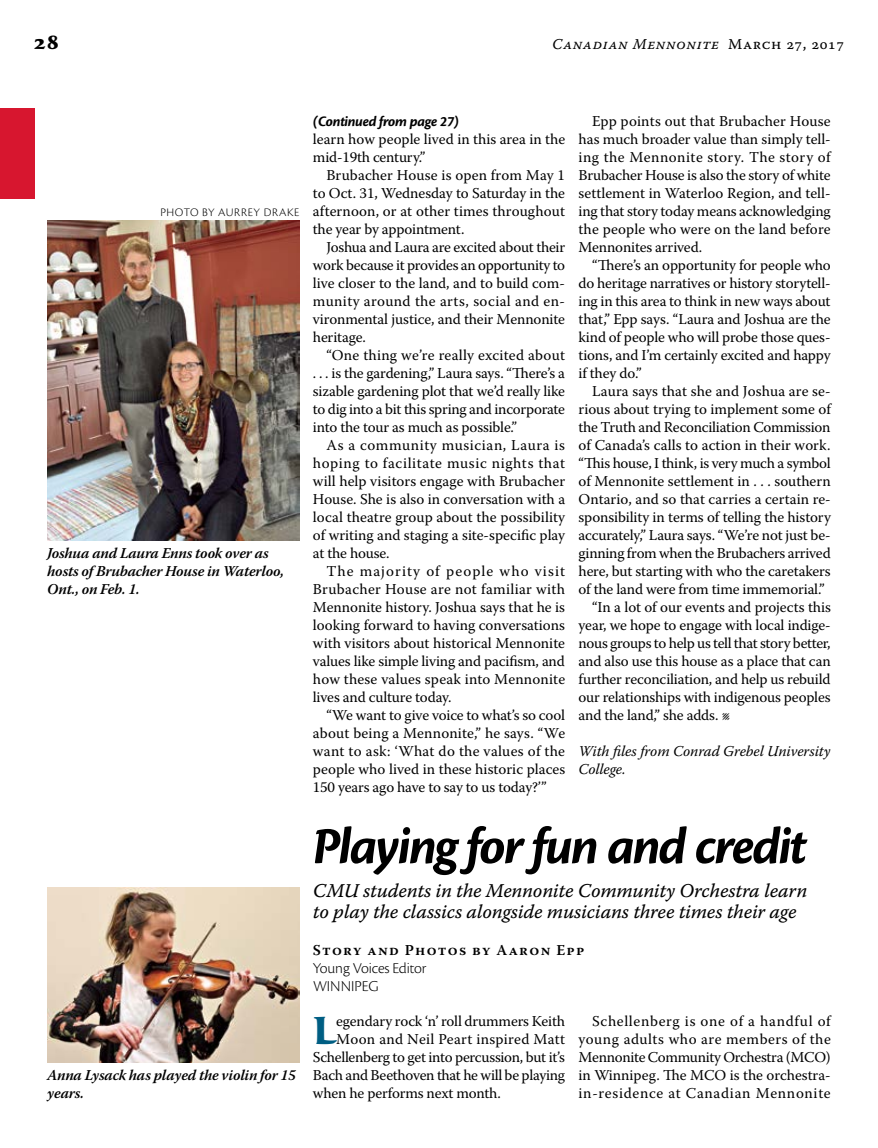
<style>
.page{position:relative;width:878px;height:1148px;background:#fff}
.page>*{position:absolute;margin:0;border:0;box-sizing:border-box;transform-origin:0 0}
.t1{font:italic 700 54px "Cronos Pro";letter-spacing:-.035em;color:#000}
.t2{font:700 40.65px "Sava Pro";color:#005e83}
.t3{font:700 21px "Sava Pro";color:#000}
.t4{font:19.5px/21px "Warnock Pro It Capt";letter-spacing:-.015em;color:#000}
.t5{font:300 15.75px/18px "Cronos Pro";letter-spacing:-.01em;color:#000}
.t6{font:15px/18px "Warnock Pro";letter-spacing:-.01em;color:#000;text-align:justify}
.t7{font:italic 600 15px/18px "Warnock Pro";letter-spacing:-.015em;color:#000}
.t8{font:italic 15px/18px "Warnock Pro";letter-spacing:-.005em;color:#000}
.t9{font:15px "Warnock Pro";letter-spacing:.01em;color:#000}
.t10{font:15px "Warnock Pro It Capt";letter-spacing:.035em;color:#000}
.t11{font:15px "Warnock Pro";letter-spacing:.02em;color:#000}
.t12{font:600 15px "Warnock Pro";letter-spacing:.09em;color:#000}
.t13{font:italic 700 15px "Cronos Pro";letter-spacing:-.02em;color:#000}
.t14{font:300 12px "Cronos Pro";letter-spacing:.05em;color:#000}
.s1{font-family:"Warnock Pro Capt"}
</style>
<div class="page">
<div style="left:0;top:108px;width:34px;height:90px;background:#d7162f"></div>
<img style="left:47px;top:887px;width:252px;height:175px">
<img style="left:47px;top:220px;width:252px;height:320px">
<h3 class="t3" style="left:34px;top:28px;width:27px">28</h3>
<p class="t10" style="left:552px;top:35px;width:293px">Canadian Mennonite <span class="s1">March 27, 2017</span></p>
<p class="t14" style="left:160px;top:205px;width:140px">PHOTO BY AURREY DRAKE</p>
<p class="t7" style="left:47px;top:544px;width:238px">Joshua and Laura Enns took over as hosts of Brubacher House in Waterloo,<br>Ont., on Feb. 1.</p>
<p class="t7" style="left:47px;top:1066px;width:250px">Anna Lysack has played the violin for 15 years.</p>
<p class="t13" style="left:313px;top:113px;width:148px">(Continued from page 27)</p>
<p class="t6" style="left:313px;top:130px;width:254px">learn how people lived in this area in the mid-19th century.”</p>
<p class="t6" style="left:313px;top:166px;width:253px;text-indent:14px">Brubacher House is open from May 1 to Oct. 31, Wednesday to Saturday in the afternoon, or at other times throughout the year by appointment.</p>
<p class="t6" style="left:313px;top:238px;width:254px;text-indent:14px">Joshua and Laura are excited about their work because it provides an opportunity to live closer to the land, and to build com&shy;munity around the arts, social and en&shy;vironmental justice, and their Mennonite heritage.</p>
<p class="t6" style="left:313px;top:346px;width:254px;text-indent:14px">“One thing we’re really excited about . . . is the gardening,” Laura says. “There’s a sizable gardening plot that we’d really like to dig into a bit this spring and incorporate into the tour as much as possible.”</p>
<p class="t6" style="left:313px;top:436px;width:254px;text-indent:14px">As a community musician, Laura is hoping to facilitate music nights that will help visitors engage with Brubacher House. She is also in conversation with a local theatre group about the possibility of writing and staging a site-specific play at the house.</p>
<p class="t6" style="left:313px;top:562px;width:254px;text-indent:14px">The majority of people who visit Brubacher House are not familiar with Mennonite history. Joshua says that he is looking forward to having conversations with visitors about historical Mennonite values like simple living and pacifism, and how these values speak into Mennonite lives and culture today.</p>
<p class="t6" style="left:313px;top:706px;width:254px;text-indent:14px">“We want to give voice to what’s so cool about being a Mennonite,” he says. “We want to ask: ‘What do the values of the people who lived in these historic places 150 years ago have to say to us today?’”</p>
<p class="t6" style="left:578px;top:112px;width:254px;text-indent:14px">Epp points out that Brubacher House has much broader value than simply tell&shy;ing the Mennonite story. The story of Brubacher House is also the story of white settlement in Waterloo Region, and tell&shy;ing that story today means acknowledging the people who were on the land before Mennonites arrived.</p>
<p class="t6" style="left:578px;top:256px;width:254px;text-indent:14px">“There’s an opportunity for people who do heritage narratives or history storytell&shy;ing in this area to think in new ways about that,” Epp says. “Laura and Joshua are the kind of people who will probe those ques&shy;tions, and I’m certainly excited and happy if they do.”</p>
<p class="t9" style="left:592px;top:382px;width:240px">Laura says that she and Joshua are se-</p>
<p class="t6" style="left:578px;top:400px;width:254px">rious about trying to implement some of</p>
<p class="t6" style="left:578px;top:418px;width:253px">the Truth and Reconciliation Commission</p>
<p class="t6" style="left:578px;top:436px;width:253px">of Canada’s calls to action in their work.</p>
<p class="t6" style="left:578px;top:454px;width:254px">“This house, I think, is very much a symbol</p>
<p class="t6" style="left:578px;top:472px;width:254px">of Mennonite settlement in . . . southern</p>
<p class="t6" style="left:578px;top:490px;width:254px">Ontario, and so that carries a certain re-</p>
<p class="t6" style="left:578px;top:508px;width:254px">sponsibility in terms of telling the history</p>
<p class="t6" style="left:578px;top:526px;width:253px">accurately,” Laura says. “We’re not just be-</p>
<p class="t6" style="left:578px;top:544px;width:254px">ginning from when the Brubachers arrived</p>
<p class="t6" style="left:578px;top:562px;width:253px">here, but starting with who the caretakers</p>
<p class="t6" style="left:578px;top:580px;width:247px">of the land were from time immemorial.”</p>
<p class="t6" style="left:592px;top:598px;width:240px">“In a lot of our events and projects this</p>
<p class="t6" style="left:578px;top:616px;width:253px">year, we hope to engage with local indige-</p>
<p class="t6" style="left:578px;top:634px;width:253px">nous groups to help us tell that story better,</p>
<p class="t6" style="left:578px;top:652px;width:253px">and also use this house as a place that can</p>
<p class="t6" style="left:578px;top:670px;width:253px">further reconciliation, and help us rebuild</p>
<p class="t6" style="left:578px;top:688px;width:253px">our relationships with indigenous peoples</p>
<p class="t6" style="left:578px;top:706px;width:148px">and the land,” she adds. l</p>
<p class="t8" style="left:578px;top:742px;width:253px">With files from Conrad Grebel University<br>College.</p>
<h1 class="t1" style="left:313px;top:815px;width:496px">Playing for fun and credit</h1>
<h3 class="t4" style="left:313px;top:880px;width:496px">CMU students in the Mennonite Community Orchestra learn to play the classics alongside musicians three times their age</h3>
<p class="t12" style="left:313px;top:940px;width:273px">Story and Photos by Aaron Epp</p>
<p class="t5" style="left:313px;top:958px;width:115px">Young Voices Editor<br>WINNIPEG</p>
<h2 class="t2" style="left:313px;top:1003px;width:25px">L</h2>
<p class="t6" style="left:336px;top:1012px;width:230px">egendary rock ‘n’ roll drummers Keith</p>
<p class="t11" style="left:336px;top:1030px;width:230px">Moon and Neil Peart inspired Matt</p>
<p class="t6" style="left:313px;top:1048px;width:253px">Schellenberg to get into percussion, but it’s</p>
<p class="t6" style="left:313px;top:1066px;width:254px">Bach and Beethoven that he will be playing</p>
<p class="t6" style="left:313px;top:1084px;width:189px">when he performs next month.</p>
<p class="t6" style="left:578px;top:1012px;width:254px;text-indent:14px">Schellenberg is one of a handful of young adults who are members of the Mennonite Community Orchestra (MCO) in Winnipeg. The MCO is the orchestra&shy;in-residence at Canadian Mennonite</p>
</div>
